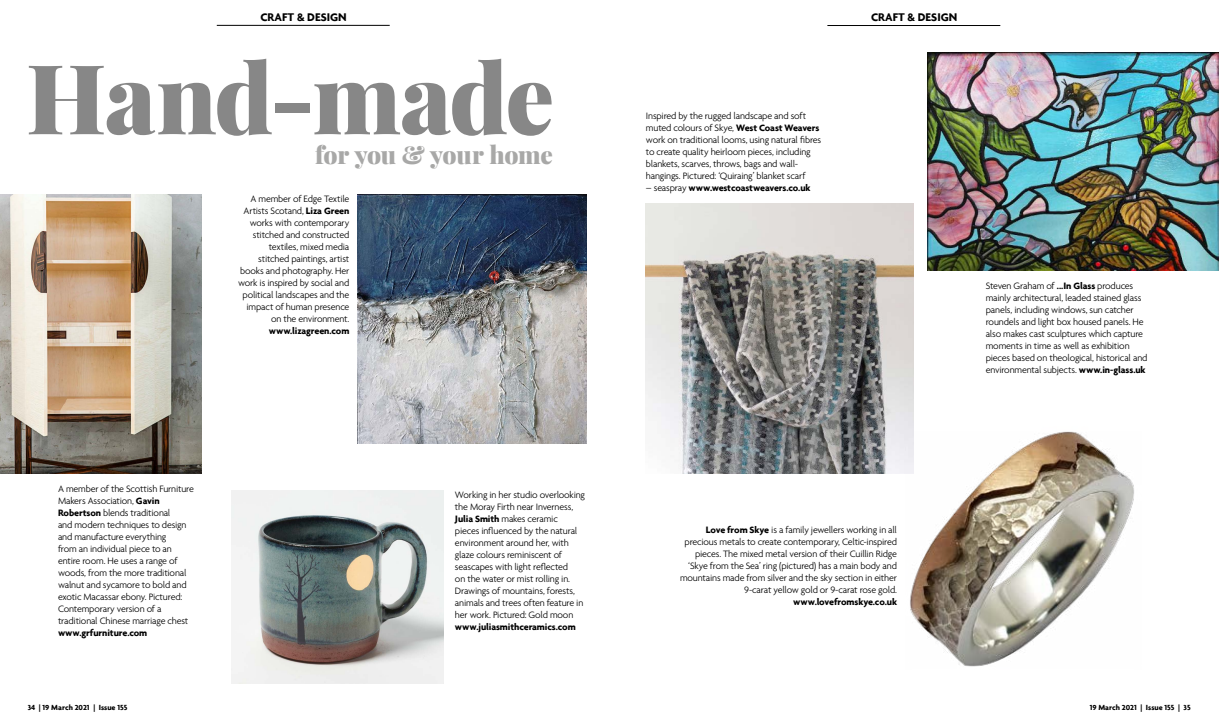
<style>
.page{position:relative;width:1219px;height:723px;background:#fff}
.page>*{position:absolute;margin:0;border:0;box-sizing:border-box;transform-origin:0 0}
.t1{font:900 96.9px "Playfair Display";letter-spacing:-.02em;color:#878787}
.t2{font:900 24.6px "Playfair Display";letter-spacing:-.015em;color:#a8a8a7}
.t3{font:700 12px "Agenda";color:#000}
.t4{font:300 10px/12px "Agenda";letter-spacing:-.02em;color:#000}
.t5{font:700 10px "Agenda";letter-spacing:-.01em;color:#000}
.t6{font:700 8px "Agenda";color:#000}
.s1{font-weight:700}
.s2{font-weight:300}
</style>
<div class="page">
<img style="left:0;top:195px;width:201px;height:279px">
<img style="left:231px;top:490px;width:212px;height:194px">
<img style="left:357px;top:195px;width:229px;height:248px">
<hr style="left:217px;top:25px;width:173px;height:1px;background:#000">
<img style="left:910px;top:431px;width:224px;height:236px">
<img style="left:646px;top:203px;width:268px;height:271px">
<img style="left:928px;top:52px;width:291px;height:219px">
<hr style="left:827px;top:25px;width:173px;height:1px;background:#000">
<p class="t3" style="left:261px;top:10px;width:88px">CRAFT &amp; DESIGN</p>
<h1 class="t1" style="left:26px;top:22px;width:529px">Hand-made</h1>
<h2 class="t2" style="left:315px;top:135px;width:239px">for you &amp; your home</h2>
<p class="t4" style="left:238px;top:193px;width:113px;text-align:right">A member of Edge Textile<br>Artists Scotand, <span class="s1">Liza Green </span>works with contemporary stitched and constructed textiles, mixed media stitched paintings, artist books and photography. Her work is inspired by social and political landscapes and the impact of human presence on the environment.</p>
<p class="t5" style="left:269px;top:325px;width:82px">www.lizagreen.com</p>
<p class="t4" style="left:58px;top:482px;width:137px">A member of the Scottish Furniture<br>Makers Association, <span class="s1">Gavin<br>Robertson</span> blends traditional<br>and modern techniques to design and manufacture everything<br>from an individual piece to an entire room. He uses a range of woods, from the more traditional walnut and sycamore to bold and exotic Macassar ebony. Pictured:<br>Contemporary version of a traditional Chinese marriage chest</p>
<p class="t5" style="left:58px;top:626px;width:91px">www.grfurniture.com</p>
<p class="t4" style="left:455px;top:489px;width:132px">Working in her studio overlooking the Moray Firth near Inverness,<br><span class="s1">Julia Smith</span> makes ceramic<br>pieces influenced by the natural environment around her, with glaze colours reminiscent of seascapes with light reflected<br>on the water or mist rolling in.<br>Drawings of mountains, forests, animals and trees often feature in her work. Pictured: Gold moon</p>
<p class="t5" style="left:455px;top:621px;width:122px">www.juliasmithceramics.com</p>
<p class="t4" style="left:646px;top:110px;width:177px">Inspired by the rugged landscape and soft muted colours of Skye, <span class="s1">West Coast Weavers </span>work on traditional looms, using natural fibres to create quality heirloom pieces, including blankets, scarves, throws, bags and wall&shy;hangings. Pictured: ‘Quiraing’ blanket scarf</p>
<p class="t5" style="left:646px;top:182px;width:166px"><span class="s2">– seaspray</span> www.westcoastweavers.co.uk</p>
<p class="t3" style="left:871px;top:10px;width:88px">CRAFT &amp; DESIGN</p>
<p class="t4" style="left:986px;top:280px;width:163px">Steven Graham of <span class="s1">...In Glass</span> produces mainly architectural, leaded stained glass panels, including windows, sun catcher roundels and light box housed panels. He also makes cast sculptures which capture moments in time as well as exhibition pieces based on theological, historical and environmental subjects. <span class="s1">www.in-glass.uk</span></p>
<p class="t4" style="left:680px;top:523px;width:219px;text-align:right"><span class="s1">Love from Skye</span> is a family jewellers working in all precious metals to create contemporary, Celtic-inspired pieces. The mixed metal version of their Cuillin Ridge ‘Skye from the Sea’ ring (pictured) has a main body and mountains made from silver and the sky section in either 9-carat yellow gold or 9-carat rose gold.</p>
<p class="t5" style="left:793px;top:595px;width:105px">www.lovefromskye.co.uk</p>
<p class="t6" style="left:28px;top:703px;width:101px">34 | 19 March 2021 | Issue 155</p>
<p class="t6" style="left:1090px;top:702px;width:102px">19 March 2021 | Issue 155 | 35</p>
</div>
